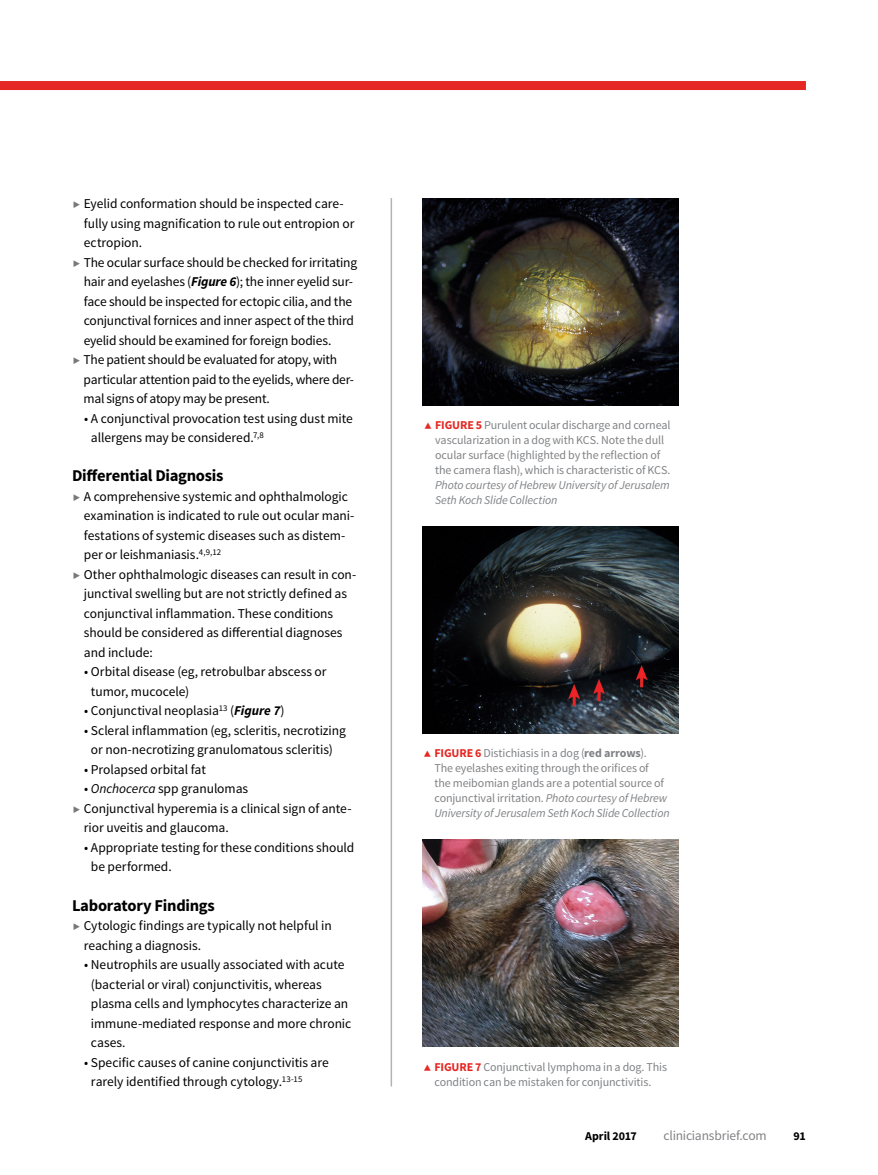
<style>
.page{position:relative;width:878px;height:1175px;background:#fff}
.page>*{position:absolute;margin:0;border:0;box-sizing:border-box;transform-origin:0 0}
.Head_A{font:700 16.5px "Source Sans Pro";letter-spacing:-.02em;color:#000}
.Body_Source_Sans_9{font:13.5px/19.5px "Source Sans Pro";letter-spacing:-.005em;color:#000}
.t1{font:13.5px "Source Sans Pro";letter-spacing:-.015em;color:#808285}
.Figure_Caption{font:12px/15px "Source Sans Pro";letter-spacing:-.01em;color:#808285}
.t2{font:700 12px "Source Sans Pro";letter-spacing:-.005em;color:#000}
.s1{font-weight:700;font-style:italic}
.s2{font-style:italic}
.s3{font-weight:700;color:#e52823}
.s4{font-weight:700}
</style>
<div class="page">
<div style="left:0;top:81px;width:806px;height:9px;background:#e52823"></div>
<hr style="left:390px;top:198px;width:2px;height:888px;background:#b1b4b6">
<img style="left:423px;top:198px;width:255px;height:207px">
<img style="left:423px;top:526px;width:255px;height:207px">
<img style="left:423px;top:839px;width:255px;height:207px">
<p class="Body_Source_Sans_9" style="left:84px;top:194px;width:272px">Eyelid conformation should be inspected care&shy;fully using magnification to rule out entropion or ectropion.</p>
<p class="Body_Source_Sans_9" style="left:84px;top:253px;width:275px">The ocular surface should be checked for irritating hair and eyelashes (<span class="s1">Figure 6</span>); the inner eyelid sur&shy;face should be inspected for ectopic cilia, and the conjunctival fornices and inner aspect of the third eyelid should be examined for foreign bodies.</p>
<p class="Body_Source_Sans_9" style="left:84px;top:350px;width:272px">The patient should be evaluated for atopy, with particular attention paid to the eyelids, where der&shy;mal signs of atopy may be present.</p>
<p class="Body_Source_Sans_9" style="left:91px;top:409px;width:263px;text-indent:-7px">• A conjunctival provocation test using dust mite allergens may be considered.<sup>7,8</sup></p>
<p class="Head_A" style="left:72px;top:465px;width:153px">Differential Diagnosis</p>
<p class="Body_Source_Sans_9" style="left:84px;top:487px;width:272px">A comprehensive systemic and ophthalmologic examination is indicated to rule out ocular mani&shy;festations of systemic diseases such as distem&shy;per or leishmaniasis.<sup>4,9,12</sup></p>
<p class="Body_Source_Sans_9" style="left:84px;top:565px;width:274px">Other ophthalmologic diseases can result in con&shy;junctival swelling but are not strictly defined as conjunctival inflammation. These conditions should be considered as differential diagnoses and include:</p>
<p class="Body_Source_Sans_9" style="left:91px;top:662px;width:237px;text-indent:-7px">• Orbital disease (eg, retrobulbar abscess or tumor, mucocele)</p>
<p class="Body_Source_Sans_9" style="left:84px;top:701px;width:202px">• Conjunctival neoplasia<sup>13</sup> (<span class="s1">Figure 7</span>)</p>
<p class="Body_Source_Sans_9" style="left:84px;top:721px;width:263px;text-align:center">• Scleral inflammation (eg, scleritis, necrotizing or non-necrotizing granulomatous scleritis)</p>
<p class="Body_Source_Sans_9" style="left:84px;top:760px;width:123px">• Prolapsed orbital fat</p>
<p class="Body_Source_Sans_9" style="left:84px;top:779px;width:166px">• <span class="s2">Onchocerca</span> spp granulomas</p>
<p class="Body_Source_Sans_9" style="left:84px;top:799px;width:269px">Conjunctival hyperemia is a clinical sign of ante&shy;rior uveitis and glaucoma.</p>
<p class="Body_Source_Sans_9" style="left:91px;top:838px;width:265px;text-indent:-7px">• Appropriate testing for these conditions should be performed.</p>
<p class="Head_A" style="left:72px;top:894px;width:144px">Laboratory Findings</p>
<p class="Body_Source_Sans_9" style="left:84px;top:916px;width:249px">Cytologic findings are typically not helpful in reaching a diagnosis.</p>
<p class="Body_Source_Sans_9" style="left:91px;top:955px;width:262px;text-indent:-7px">• Neutrophils are usually associated with acute (bacterial or viral) conjunctivitis, whereas plasma cells and lymphocytes characterize an immune-mediated response and more chronic cases.</p>
<p class="Body_Source_Sans_9" style="left:91px;top:1052px;width:239px;text-indent:-7px">• Specific causes of canine conjunctivitis are rarely identified through cytology.<sup>13-15</sup></p>
<p class="Figure_Caption" style="left:435px;top:418px;width:237px"><span class="s3">FIGURE 5</span> Purulent ocular discharge and corneal vascularization in a dog with KCS. Note the dull ocular surface (highlighted by the reflection of the camera flash), which is characteristic of KCS.<br><span class="s2">Photo courtesy of Hebrew University of Jerusalem Seth Koch Slide Collection</span></p>
<p class="Figure_Caption" style="left:434px;top:746px;width:237px"><span class="s3">FIGURE 6</span> Distichiasis in a dog (<span class="s4">red arrows</span>).<br>The eyelashes exiting through the orifices of<br>the meibomian glands are a potential source of conjunctival irritation. <span class="s2">Photo courtesy of Hebrew University of Jerusalem Seth Koch Slide Collection</span></p>
<p class="Figure_Caption" style="left:434px;top:1059px;width:234px"><span class="s3">FIGURE 7</span> Conjunctival lymphoma in a dog. This condition can be mistaken for conjunctivitis.</p>
<p class="t2" style="left:585px;top:1128px;width:53px">April 2017</p>
<p class="t1" style="left:663px;top:1127px;width:105px">cliniciansbrief.com</p>
<p class="t2" style="left:793px;top:1128px;width:14px">91</p>
</div>
